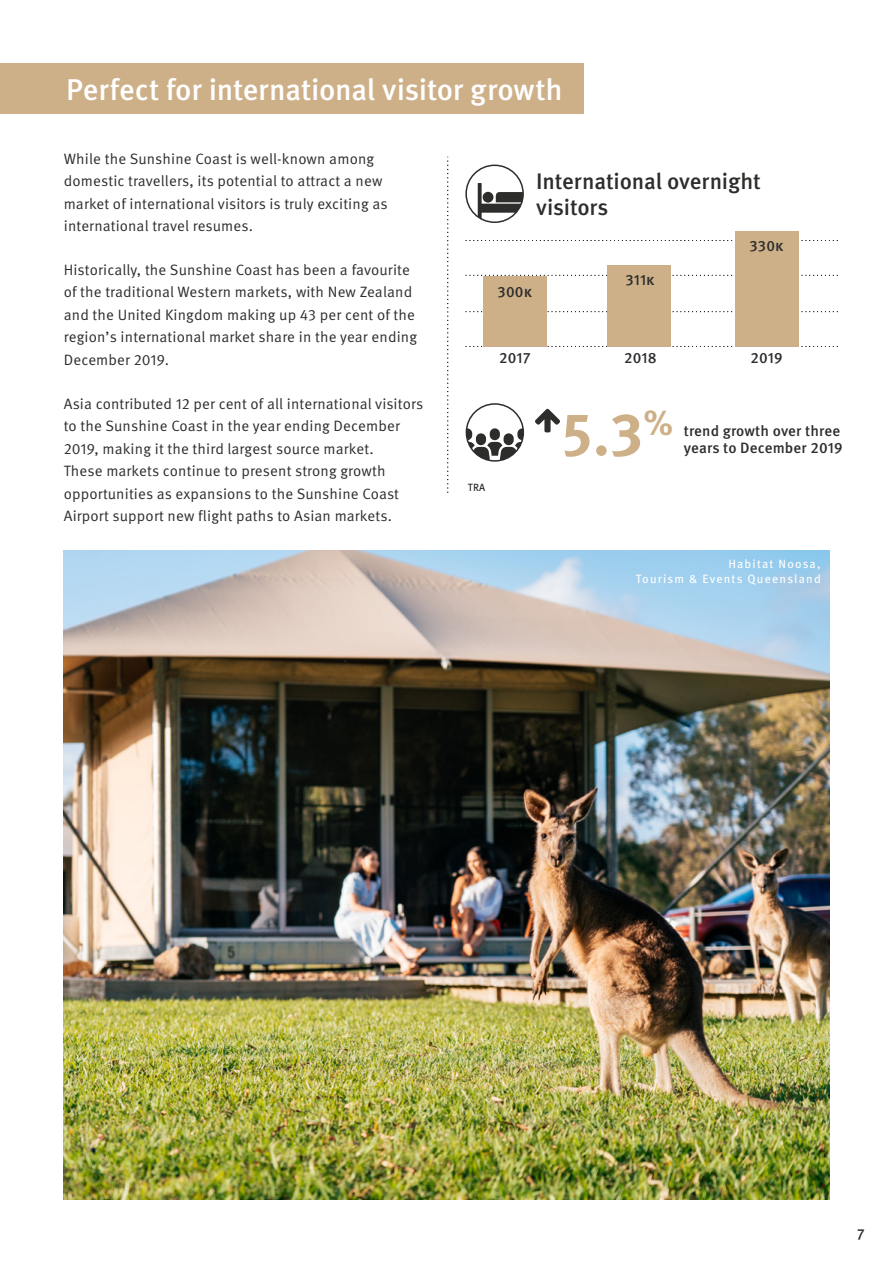
<style>
.page{position:relative;width:893px;height:1263px;background:#fff}
.page>*{position:absolute;margin:0;border:0;box-sizing:border-box;transform-origin:0 0}
.t1{font:700 60px "Meta Pro";color:#ceb088}
.Callout_on_gold{font:500 30px "Meta Pro";letter-spacing:-.01em;color:#fff}
.t2{font:500 22.5px/25.5px "Meta Pro";letter-spacing:-.01em;color:#2d2d2c}
.Body{font:15px/22.5px "Meta Pro Norm";letter-spacing:.01em;color:#2d2d2c}
.t3{font:500 15px/16.5px "Meta Pro";letter-spacing:.01em;color:#2d2d2c}
.t4{font:12px/14.4px "Meta Pro";letter-spacing:.095em;color:#fff;text-align:right}
.t5{font:10.5px "Meta Pro";color:#231f20}
</style>
<div class="page">
<div style="left:0;top:64px;width:584px;height:50px;background:#ceb088"></div>
<svg style="left:466px;top:240px;width:371px;height:1px"></svg>
<svg style="left:466px;top:311px;width:371px;height:1px"></svg>
<svg style="left:466px;top:346px;width:371px;height:1px"></svg>
<svg style="left:466px;top:275px;width:371px;height:1px"></svg>
<div style="left:483px;top:277px;width:63px;height:70px;background:#ceb088"></div>
<div style="left:608px;top:265px;width:63px;height:82px;background:#ceb088"></div>
<div style="left:735px;top:231px;width:63px;height:116px;background:#ceb088"></div>
<svg style="left:478px;top:183px;width:45px;height:39px"></svg>
<div style="left:483px;top:192px;width:10px;height:11px;background:#2d2d2c;border-radius:50%"></div>
<div style="left:465px;top:165px;width:59px;height:58px;border:2px solid #2d2d2c;border-radius:50%"></div>
<svg style="left:466px;top:428px;width:57px;height:33px"></svg>
<div style="left:504px;top:433px;width:10px;height:12px;background:#2d2d2c;border-radius:5px"></div>
<div style="left:466px;top:403px;width:58px;height:59px;border:2px solid #2d2d2c;border-radius:50%"></div>
<svg style="left:535px;top:409px;width:25px;height:23px"></svg>
<svg style="left:447px;top:157px;width:1px;height:336px"></svg>
<img style="left:64px;top:551px;width:765px;height:648px">
<p class="Callout_on_gold" style="left:66px;top:66px;width:498px">Perfect for international visitor growth</p>
<p class="Body" style="left:64px;top:146px;width:325px">While the Sunshine Coast is well-known among domestic travellers, its potential to attract a new market of international visitors is truly exciting as international travel resumes.</p>
<p class="Body" style="left:64px;top:257px;width:355px">Historically, the Sunshine Coast has been a favourite of the traditional Western markets, with New Zealand and the United Kingdom making up 43 per cent of the region’s international market share in the year ending December 2019.</p>
<p class="Body" style="left:64px;top:391px;width:361px">Asia contributed 12 per cent of all international visitors to the Sunshine Coast in the year ending December 2019, making it the third largest source market.<br>These markets continue to present strong growth opportunities as expansions to the Sunshine Coast Airport support new flight paths to Asian markets.</p>
<p class="t2" style="left:536px;top:167px;width:226px">International overnight visitors</p>
<p class="t3" style="left:498px;top:283px;width:36px">300k</p>
<p class="t3" style="left:625px;top:271px;width:31px">311k</p>
<p class="t3" style="left:749px;top:237px;width:36px">330k</p>
<p class="t3" style="left:499px;top:349px;width:33px">2017</p>
<p class="t3" style="left:624px;top:349px;width:34px">2018</p>
<p class="t3" style="left:750px;top:349px;width:34px">2019</p>
<p class="t5" style="left:468px;top:480px;width:19px">TRA</p>
<p class="t1" style="left:562px;top:387px;width:112px">5.3<sup>%</sup></p>
<p class="t3" style="left:684px;top:422px;width:160px">trend growth over three years to December 2019</p>
<p class="t4" style="left:636px;top:556px;width:186px">Habitat Noosa,<br>Tourism &amp; Events Queensland</p>
<p class="t3" style="left:857px;top:1222px;width:9px">7</p>
</div>
